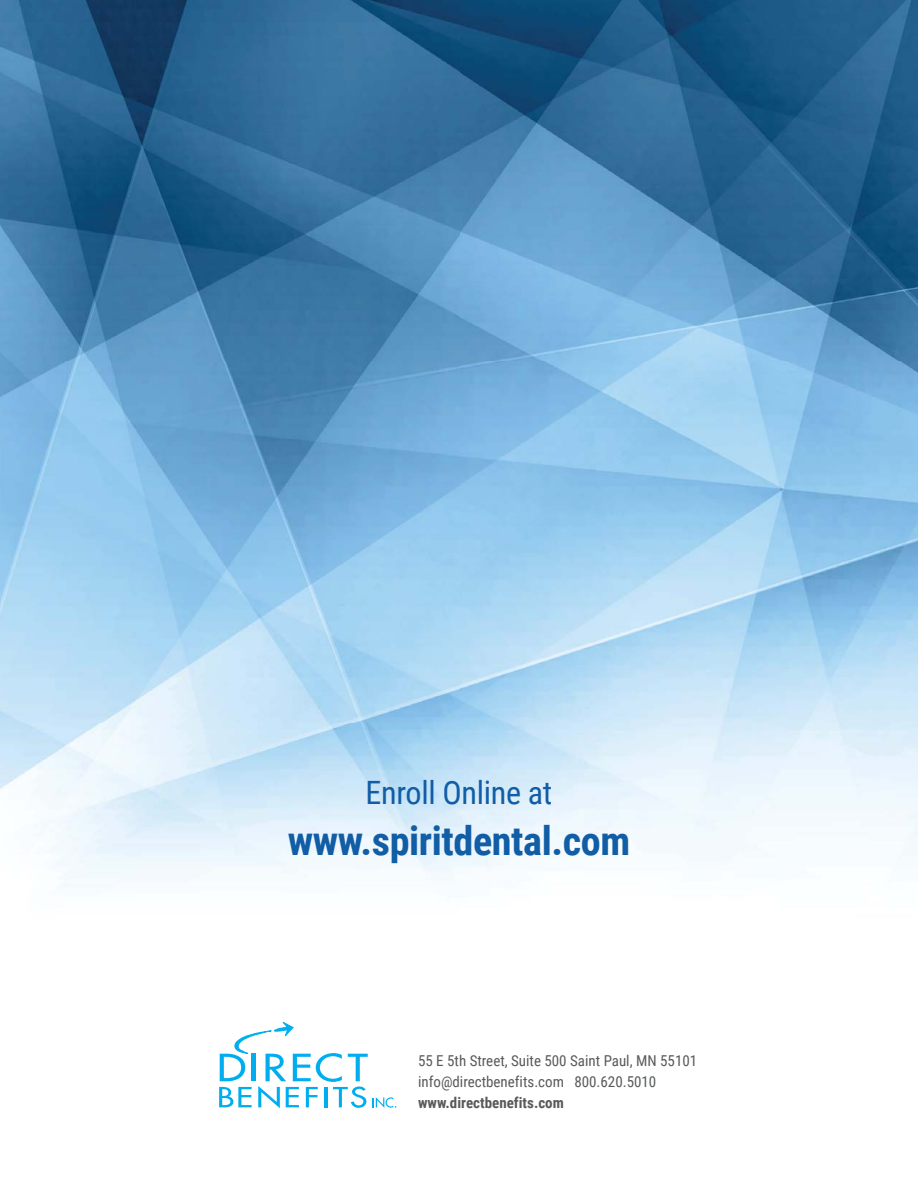
<style>
.page{position:relative;width:918px;height:1188px;background:#fff}
.page>*{position:absolute;margin:0;border:0;box-sizing:border-box;transform-origin:0 0}
.t1{font:700 40.2px "Roboto Condensed";letter-spacing:-.01em;color:#115da6}
.t2{font:32.1px "Roboto Condensed";letter-spacing:-.01em;color:#115da6}
.t3{font:15px/21px "Roboto Condensed";color:#58595b}
.t4{font:700 15px "Roboto Condensed";color:#58595b}
</style>
<div class="page">
<img style="left:0;top:0;width:918px;height:1108px">
<svg style="left:219px;top:1022px;width:177px;height:86px"></svg>
<h2 class="t2" style="left:366px;top:775px;width:188px">Enroll Online at</h2>
<h1 class="t1" style="left:288px;top:817px;width:344px">www.spiritdental.com</h1>
<p class="t3" style="left:418px;top:1051px;width:281px">55 E 5th Street, Suite 500 Saint Paul, MN 55101 info@directbenefits.com 800.620.5010</p>
<p class="t4" style="left:418px;top:1095px;width:147px">www.directbenefits.com</p>
</div>
